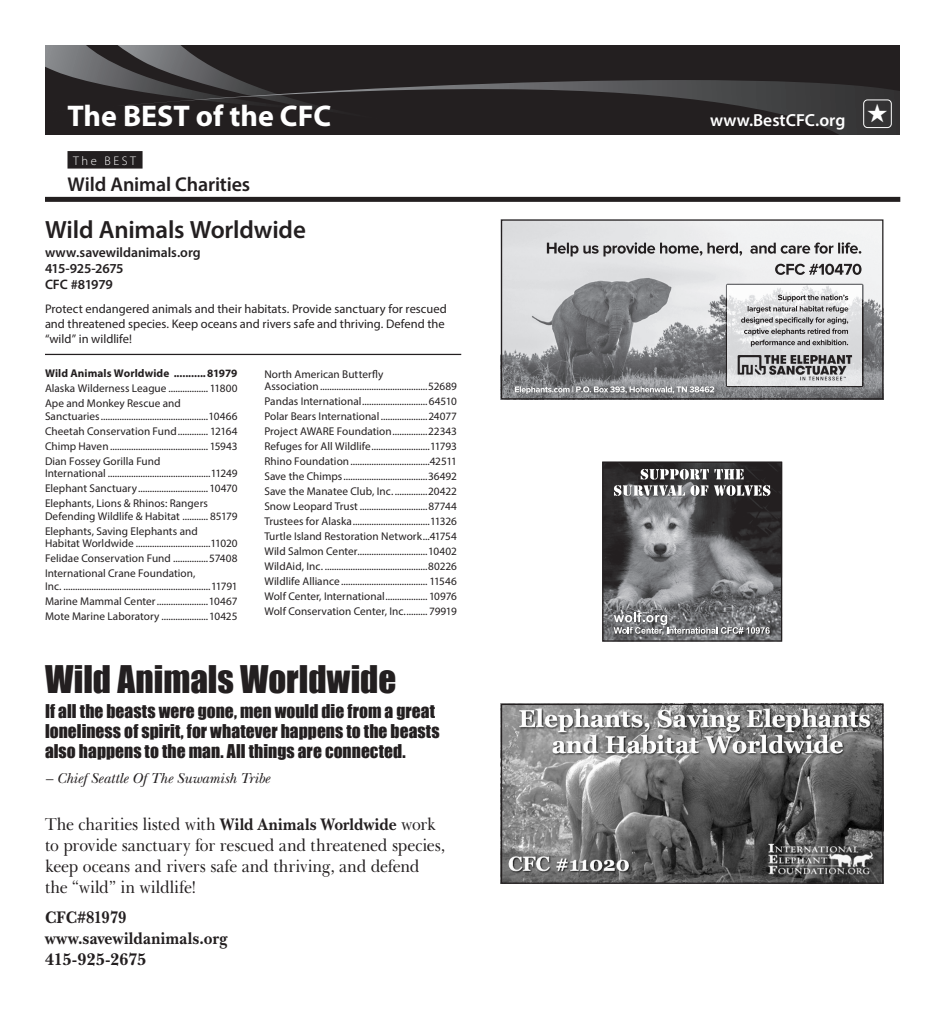
<style>
.page{position:relative;width:945px;height:1035px;background:#fff}
.page>*{position:absolute;margin:0;border:0;box-sizing:border-box;transform-origin:0 0}
.t1{font:35px "Impact";color:#231f20}
.t2{font:700 30px "Myriad";color:#fff}
.fed_head{font:600 25px "Myriad Pro";letter-spacing:-.01em;color:#231f20}
.title_1{font:600 20px "Myriad Pro";letter-spacing:-.01em;color:#231f20}
.t3{font:17.5px/21px "Baskerville BT";letter-spacing:-.01em;color:#231f20;scale:.92 1}
.t4{font:17.5px/19.8px "Impact";letter-spacing:.005em;color:#231f20}
.t5{font:700 17.5px/21px "New Baskerville";letter-spacing:.015em;color:#231f20;scale:.92 1}
.t6{font:600 17.5px "Myriad Pro";color:#fff}
.t7{font:italic 15px "New Baskerville";color:#231f20}
.fed_info{font:600 13.75px/16.2px "Myriad Pro";letter-spacing:-.01em;color:#231f20}
.fed_descrip{font:12.5px/15px "Myriad Pro";color:#231f20}
.The_Best{font:300 12.5px "Myriad Pro";letter-spacing:.205em;color:#fff}
.Fed_List{font:11.25px/12.5px "Myriad Pro";color:#231f20}
.Fed_list_bold{font:700 11.25px "Myriad Pro";letter-spacing:.01em;color:#231f20}
.s1{font-family:"New Baskerville";font-weight:700}
</style>
<div class="page">
<hr style="left:45px;top:354px;width:416px;height:1px;background:#231f20">
<img style="left:503px;top:221px;width:378px;height:176px">
<img style="left:726px;top:284px;width:138px;height:103px">
<img style="left:728px;top:286px;width:134px;height:99px">
<img style="left:778px;top:295px;width:70px;height:5px">
<img style="left:572px;top:386px;width:142px;height:7px">
<svg style="left:547px;top:242px;width:314px;height:14px"></svg>
<svg style="left:775px;top:264px;width:87px;height:11px"></svg>
<div style="left:501px;top:219px;width:382px;height:180px;border:1px solid #231f20"></div>
<img style="left:604px;top:464px;width:176px;height:176px">
<img style="left:613px;top:612px;width:158px;height:24px">
<svg style="left:614px;top:612px;width:156px;height:23px;background:#868789"></svg>
<svg style="left:614px;top:469px;width:156px;height:27px"></svg>
<div style="left:602px;top:462px;width:180px;height:180px;border:1px solid #231f20"></div>
<div style="left:68px;top:151px;width:75px;height:18px;background:#231f20"></div>
<div style="left:45px;top:197px;width:855px;height:5px;background:#231f20"></div>
<img style="left:503px;top:706px;width:378px;height:176px">
<div style="left:501px;top:704px;width:382px;height:180px;border:1px solid #231f20"></div>
<div style="left:45px;top:45px;width:855px;height:90px;background:#231f20"></div>
<svg style="left:45px;top:45px;width:192px;height:34px"></svg>
<svg style="left:80px;top:79px;width:820px;height:56px"></svg>
<div style="left:863px;top:99px;width:29px;height:29px;border:1px solid #fff;border-radius:4px"></div>
<p class="t2" style="left:68px;top:100px;width:266px">The BEST of the CFC</p>
<p class="t6" style="left:710px;top:109px;width:180px">www.BestCFC.org ★</p>
<p class="The_Best" style="left:73px;top:153px;width:64px">The BEST</p>
<p class="title_1" style="left:68px;top:172px;width:184px">Wild Animal Charities</p>
<p class="fed_head" style="left:45px;top:214px;width:262px">Wild Animals Worldwide</p>
<p class="fed_info" style="left:45px;top:244px;width:157px">www.savewildanimals.org<br>415-925-2675<br>CFC #81979</p>
<p class="fed_descrip" style="left:45px;top:301px;width:403px">Protect endangered animals and their habitats. Provide sanctuary for rescued and threatened species. Keep oceans and rivers safe and thriving. Defend the “wild” in wildlife!</p>
<p class="Fed_list_bold" style="left:45px;top:366px;width:194px">Wild Animals Worldwide ...........81979</p>
<p class="Fed_List" style="left:45px;top:382px;width:194px">Alaska Wilderness League ................. 11800</p>
<p class="Fed_List" style="left:45px;top:397px;width:194px">Ape and Monkey Rescue and<br>Sanctuaries..............................................10466</p>
<p class="Fed_List" style="left:45px;top:425px;width:194px">Cheetah Conservation Fund............. 12164</p>
<p class="Fed_List" style="left:45px;top:440px;width:194px">Chimp Haven .......................................... 15943</p>
<p class="Fed_List" style="left:45px;top:455px;width:194px">Dian Fossey Gorilla Fund<br>International ............................................11249</p>
<p class="Fed_List" style="left:45px;top:482px;width:194px">Elephant Sanctuary.............................. 10470</p>
<p class="Fed_List" style="left:45px;top:497px;width:194px">Elephants, Lions &amp; Rhinos: Rangers<br>Defending Wildlife &amp; Habitat ........... 85179</p>
<p class="Fed_List" style="left:45px;top:525px;width:194px">Elephants, Saving Elephants and<br>Habitat Worldwide ................................11020</p>
<p class="Fed_List" style="left:45px;top:552px;width:194px">Felidae Conservation Fund ...............57408</p>
<p class="Fed_List" style="left:45px;top:567px;width:194px">International Crane Foundation,<br>Inc. ...............................................................11791</p>
<p class="Fed_List" style="left:45px;top:595px;width:194px">Marine Mammal Center......................10467</p>
<p class="Fed_List" style="left:45px;top:610px;width:194px">Mote Marine Laboratory ....................10425</p>
<p class="Fed_List" style="left:264px;top:367px;width:194px">North American Butterfly<br>Association..............................................52689</p>
<p class="Fed_List" style="left:264px;top:395px;width:194px">Pandas International............................ 64510</p>
<p class="Fed_List" style="left:264px;top:410px;width:194px">Polar Bears International ....................24077</p>
<p class="Fed_List" style="left:264px;top:425px;width:194px">Project AWARE Foundation...............22343</p>
<p class="Fed_List" style="left:264px;top:440px;width:194px">Refuges for All Wildlife.........................11793</p>
<p class="Fed_List" style="left:264px;top:455px;width:194px">Rhino Foundation..................................42511</p>
<p class="Fed_List" style="left:264px;top:470px;width:194px">Save the Chimps....................................36492</p>
<p class="Fed_List" style="left:264px;top:485px;width:194px">Save the Manatee Club, Inc. ..............20422</p>
<p class="Fed_List" style="left:264px;top:500px;width:194px">Snow Leopard Trust .............................87744</p>
<p class="Fed_List" style="left:264px;top:515px;width:194px">Trustees for Alaska.................................11326</p>
<p class="Fed_List" style="left:264px;top:530px;width:194px">Turtle Island Restoration Network...41754</p>
<p class="Fed_List" style="left:264px;top:545px;width:194px">Wild Salmon Center..............................10402</p>
<p class="Fed_List" style="left:264px;top:560px;width:194px">WildAid, Inc. ............................................80226</p>
<p class="Fed_List" style="left:264px;top:575px;width:194px">Wildlife Alliance ..................................... 11546</p>
<p class="Fed_List" style="left:264px;top:590px;width:194px">Wolf Center, International.................. 10976</p>
<p class="Fed_List" style="left:264px;top:605px;width:194px">Wolf Conservation Center, Inc.......... 79919</p>
<p class="t1" style="left:45px;top:652px;width:353px">Wild Animals Worldwide</p>
<p class="t4" style="left:45px;top:701px;width:396px">If all the beasts were gone, men would die from a great loneliness of spirit, for whatever happens to the beasts also happens to the man. All things are connected.</p>
<p class="t7" style="left:45px;top:770px;width:226px">– Chief Seattle Of The Suwamish Tribe</p>
<p class="t3" style="left:45px;top:813px;width:436px">The charities listed with <span class="s1">Wild Animals Worldwide</span> work to provide sanctuary for rescued and threatened species, keep oceans and rivers safe and thriving, and defend the “wild” in wildlife!</p>
<p class="t5" style="left:45px;top:907px;width:200px">CFC#81979 www.savewildanimals.org<br>415-925-2675</p>
</div>
